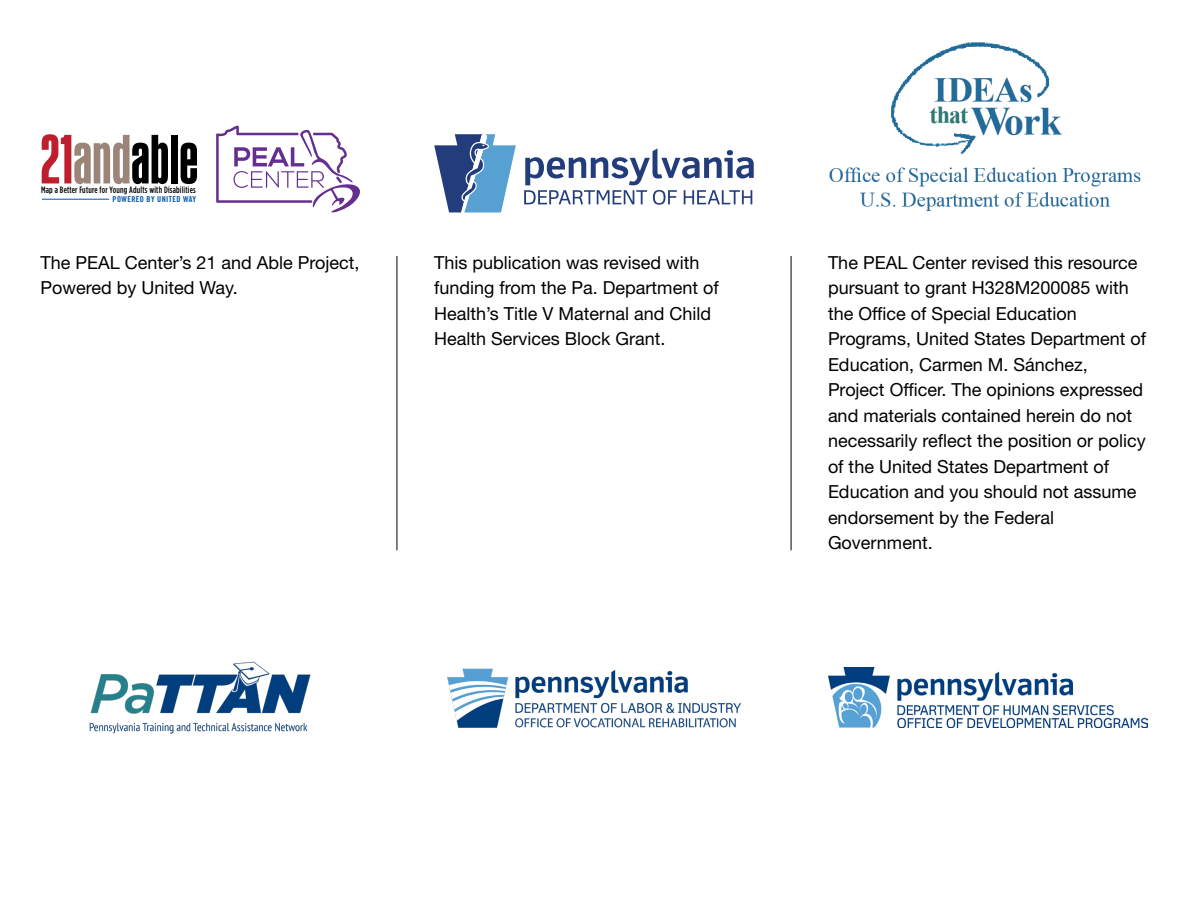
<style>
.page{position:relative;width:1188px;height:918px;background:#fff}
.page>*{position:absolute;margin:0;border:0;box-sizing:border-box;transform-origin:0 0}
.t1{font:18px/25.5px "Helvetica Neue LT Std";color:#000}
.t2{font:500 9.3px "Gotham Condensed";letter-spacing:.02em;color:#000}
.t3{font:8.1px "Trade Gothic Bold Cond Twenty";letter-spacing:.05em;color:#0055a7}
</style>
<div class="page">
<svg style="left:42px;top:134px;width:126px;height:50px"></svg>
<div style="left:171px;top:135px;width:7px;height:48px;background:#000"></div>
<svg style="left:181px;top:143px;width:16px;height:41px"></svg>
<hr style="left:42px;top:199px;width:67px;height:1px;background:#0055a7">
<svg style="left:216px;top:126px;width:144px;height:86px"></svg>
<img style="left:829px;top:42px;width:312px;height:170px">
<svg style="left:524px;top:148px;width:230px;height:57px"></svg>
<svg style="left:434px;top:134px;width:82px;height:78px"></svg>
<hr style="left:791px;top:256px;width:1px;height:294px;background:#000">
<hr style="left:397px;top:256px;width:1px;height:294px;background:#000">
<img style="left:90px;top:662px;width:221px;height:72px">
<img style="left:447px;top:668px;width:294px;height:60px">
<img style="left:828px;top:668px;width:320px;height:60px">
<p class="t2" style="left:41px;top:184px;width:156px">Map a Better Future for Young Adults with Disabilities</p>
<p class="t3" style="left:113px;top:195px;width:85px">POWERED BY UNITED WAY</p>
<p class="t1" style="left:40px;top:249px;width:321px">The PEAL Center’s 21 and Able Project,<br>Powered by United Way.</p>
<p class="t1" style="left:434px;top:249px;width:286px">This publication was revised with funding from the Pa. Department of Health’s Title V Maternal and Child Health Services Block Grant.</p>
<p class="t1" style="left:828px;top:249px;width:320px">The PEAL Center revised this resource pursuant to grant H328M200085 with the Office of Special Education Programs, United States Department of Education, Carmen M. Sánchez, Project Officer. The opinions expressed and materials contained herein do not necessarily reflect the position or policy of the United States Department of Education and you should not assume endorsement by the Federal Government.</p>
</div>
